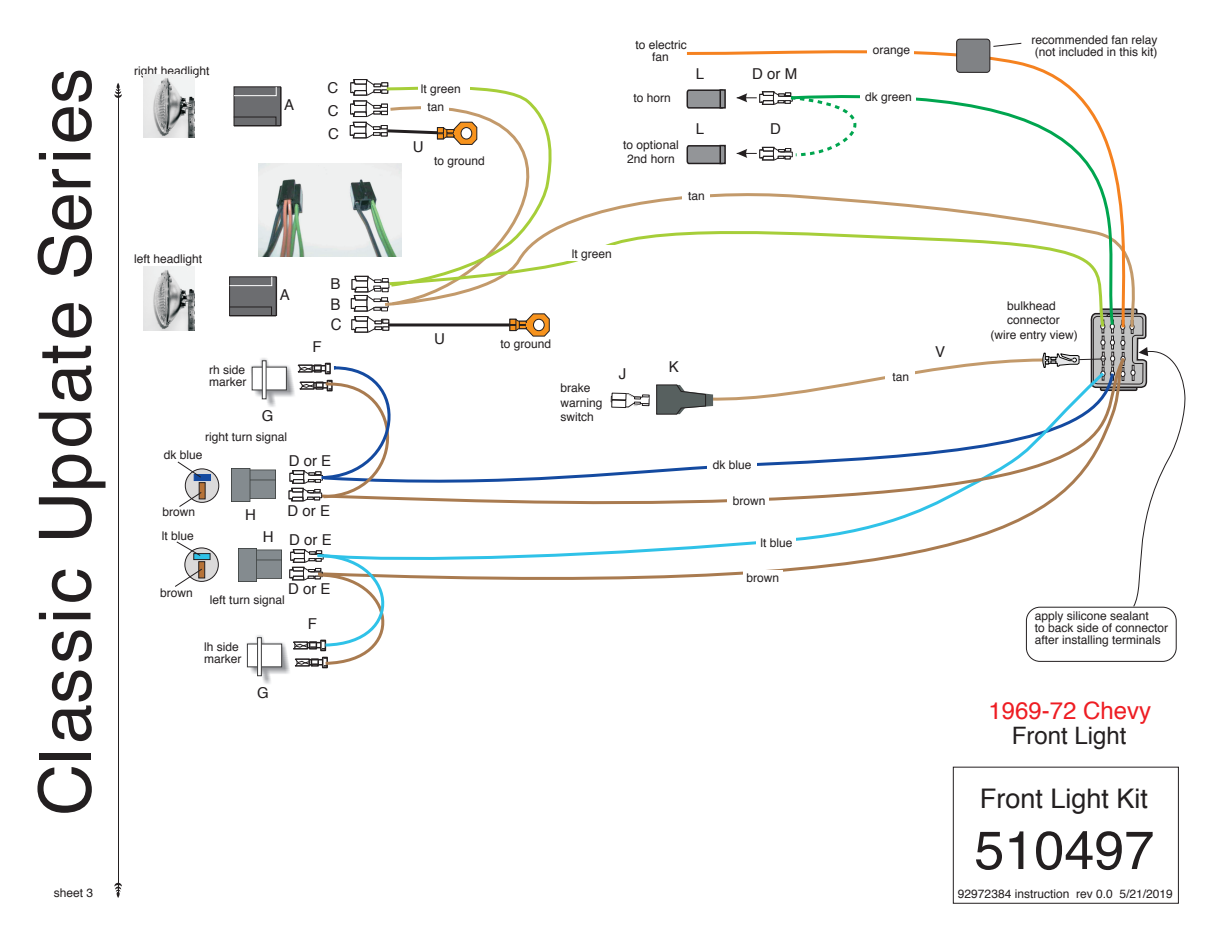
<style>
.page{position:relative;width:1215px;height:945px;background:#fff}
.page>*{position:absolute;margin:0;border:0;box-sizing:border-box;transform-origin:0 0}
.t1{font:72px "Helvetica";letter-spacing:.055em;color:#231f20}
.t2{font:54px "Helvetica";color:#231f20}
.t3{font:27px "Helvetica";color:#231f20}
.t4{font:24px "Helvetica";color:#ee1d23}
.t5{font:24px "Helvetica";color:#231f20}
.t6{font:15.9px "Helvetica";color:#231f20;scale:.94 1}
.t7{font:15px/23.1px "Helvetica";color:#231f20;text-align:justify}
.t8{font:12px/12px "Helvetica";color:#231f20}
</style>
<div class="page">
<div style="left:350px;top:104px;width:16px;height:10px;background:#292526"></div>
<img style="left:143px;top:267px;width:52px;height:63px">
<div style="left:234px;top:87px;width:47px;height:39px;background:#6c6d70;border:1px solid #231f20"></div>
<div style="left:229px;top:277px;width:47px;height:39px;background:#6c6d70;border:1px solid #231f20"></div>
<svg style="left:234px;top:87px;width:43px;height:9px"></svg>
<svg style="left:229px;top:277px;width:43px;height:9px"></svg>
<svg style="left:233px;top:117px;width:43px;height:9px"></svg>
<svg style="left:229px;top:307px;width:43px;height:9px"></svg>
<hr style="left:234px;top:126px;width:46px;height:1px;background:#231f20">
<hr style="left:230px;top:316px;width:46px;height:1px;background:#231f20">
<hr style="left:281px;top:87px;width:1px;height:39px;background:#231f20">
<hr style="left:276px;top:277px;width:1px;height:39px;background:#231f20">
<svg style="left:686px;top:45px;width:379px;height:153px"></svg>
<svg style="left:788px;top:82px;width:350px;height:230px"></svg>
<svg style="left:556px;top:217px;width:577px;height:95px"></svg>
<div style="left:682px;top:188px;width:28px;height:16px;background:#fff"></div>
<div style="left:565px;top:245px;width:51px;height:16px;background:#fff"></div>
<div style="left:860px;top:91px;width:56px;height:16px;background:#fff"></div>
<div style="left:867px;top:44px;width:47px;height:15px;background:#fff"></div>
<div style="left:688px;top:77px;width:36px;height:31px;background:#fff"></div>
<svg style="left:686px;top:89px;width:34px;height:20px"></svg>
<svg style="left:720px;top:89px;width:6px;height:20px"></svg>
<div style="left:957px;top:39px;width:33px;height:33px;background:#808285;border-radius:3px"></div>
<div style="left:956px;top:39px;width:34px;height:34px;border:1px solid #231f20;border-radius:3px"></div>
<svg style="left:114px;top:83px;width:8px;height:15px"></svg>
<hr style="left:118px;top:86px;width:1px;height:809px;background:#231f20">
<svg style="left:114px;top:883px;width:8px;height:15px"></svg>
<div style="left:688px;top:133px;width:36px;height:30px;background:#fff"></div>
<svg style="left:686px;top:144px;width:39px;height:21px"></svg>
<svg style="left:720px;top:145px;width:6px;height:19px"></svg>
<svg style="left:993px;top:43px;width:29px;height:4px"></svg>
<img style="left:143px;top:74px;width:52px;height:64px">
<img style="left:258px;top:163px;width:93px;height:93px">
<svg style="left:325px;top:362px;width:331px;height:218px"></svg>
<div style="left:1026px;top:607px;width:150px;height:55px;border:1px solid #231f20;border-radius:14px"></div>
<div style="left:289px;top:570px;width:15px;height:8px;background:#413d3e"></div>
<img style="left:232px;top:469px;width:43px;height:33px">
<img style="left:238px;top:549px;width:44px;height:33px">
<div style="left:185px;top:469px;width:34px;height:33px;background:#dbdada;border-radius:50%"></div>
<div style="left:185px;top:469px;width:34px;height:34px;border:1px solid #231f20;border-radius:50%"></div>
<svg style="left:185px;top:548px;width:33px;height:33px"></svg>
<div style="left:184px;top:548px;width:35px;height:34px;border:1px solid #231f20;border-radius:50%"></div>
<div style="left:194px;top:474px;width:17px;height:7px;background:#144aa0"></div>
<div style="left:194px;top:553px;width:16px;height:7px;background:#2fc2e8;border:1px solid #231f20"></div>
<svg style="left:199px;top:482px;width:6px;height:17px"></svg>
<svg style="left:199px;top:562px;width:6px;height:16px"></svg>
<svg style="left:177px;top:462px;width:24px;height:16px"></svg>
<svg style="left:179px;top:492px;width:23px;height:15px"></svg>
<svg style="left:176px;top:541px;width:25px;height:15px"></svg>
<svg style="left:175px;top:569px;width:27px;height:18px"></svg>
<img style="left:246px;top:635px;width:44px;height:49px">
<div style="left:247px;top:644px;width:35px;height:23px;background:#fff;border:1px solid #3e3e3f"></div>
<svg style="left:257px;top:638px;width:5px;height:38px"></svg>
<img style="left:251px;top:358px;width:38px;height:49px">
<div style="left:252px;top:367px;width:35px;height:23px;background:#fff"></div>
<svg style="left:262px;top:361px;width:4px;height:38px"></svg>
<svg style="left:289px;top:363px;width:125px;height:139px"></svg>
<svg style="left:290px;top:549px;width:118px;height:118px"></svg>
<div style="left:953px;top:767px;width:226px;height:136px;border:1px solid #231f20"></div>
<svg style="left:611px;top:393px;width:39px;height:15px"></svg>
<svg style="left:656px;top:312px;width:530px;height:295px"></svg>
<svg style="left:737px;top:91px;width:163px;height:70px"></svg>
<svg style="left:351px;top:79px;width:205px;height:258px"></svg>
<h1 class="t1" style="left:10px;top:816px;width:749px;rotate:-90deg">Classic Update Series</h1>
<p class="t8" style="left:134px;top:65px;width:77px">right headlight</p>
<p class="t7" style="left:284px;top:94px;width:12px">A</p>
<p class="t7" style="left:327px;top:76px;width:13px">C C C</p>
<p class="t8" style="left:134px;top:253px;width:70px">left headlight</p>
<p class="t7" style="left:280px;top:283px;width:12px">A</p>
<p class="t8" style="left:209px;top:364px;width:39px">rh side marker</p>
<p class="t7" style="left:262px;top:405px;width:13px">G</p>
<p class="t8" style="left:205px;top:432px;width:84px">right turn signal</p>
<p class="t7" style="left:312px;top:336px;width:11px">F</p>
<p class="t7" style="left:331px;top:272px;width:12px">B</p>
<h3 class="t6" style="left:331px;top:292px;width:12px">B</h3>
<h3 class="t6" style="left:331px;top:313px;width:13px">C</h3>
<p class="t8" style="left:164px;top:449px;width:40px">dk blue</p>
<p class="t7" style="left:289px;top:450px;width:44px">D or E</p>
<p class="t8" style="left:163px;top:506px;width:34px">brown</p>
<p class="t7" style="left:245px;top:503px;width:12px">H</p>
<p class="t7" style="left:288px;top:499px;width:44px">D or E</p>
<p class="t8" style="left:162px;top:530px;width:34px">lt blue</p>
<p class="t7" style="left:263px;top:525px;width:12px">H</p>
<p class="t7" style="left:289px;top:529px;width:44px">D or E</p>
<p class="t8" style="left:160px;top:587px;width:34px">brown</p>
<p class="t7" style="left:288px;top:578px;width:44px">D or E</p>
<p class="t8" style="left:210px;top:594px;width:76px">left turn signal</p>
<p class="t7" style="left:308px;top:613px;width:11px">F</p>
<p class="t8" style="left:204px;top:641px;width:39px">lh side marker</p>
<p class="t7" style="left:257px;top:682px;width:13px">G</p>
<p class="t8" style="left:54px;top:887px;width:41px">sheet 3</p>
<p class="t8" style="left:421px;top:83px;width:42px">lt green</p>
<p class="t8" style="left:427px;top:101px;width:18px">tan</p>
<p class="t7" style="left:413px;top:135px;width:12px">U</p>
<p class="t8" style="left:434px;top:155px;width:52px">to ground</p>
<p class="t8" style="left:635px;top:39px;width:53px;text-align:center">to electric fan</p>
<p class="t8" style="left:1031px;top:34px;width:128px">recommended fan relay (not included in this kit)</p>
<p class="t8" style="left:873px;top:44px;width:39px">orange</p>
<p class="t8" style="left:634px;top:92px;width:39px">to horn</p>
<p class="t8" style="left:623px;top:138px;width:57px;line-height:14.4px;text-align:center">to optional<br>2nd horn</p>
<p class="t7" style="left:696px;top:62px;width:10px">L</p>
<p class="t7" style="left:752px;top:62px;width:47px">D or M</p>
<p class="t7" style="left:696px;top:118px;width:10px">L</p>
<p class="t7" style="left:770px;top:118px;width:12px">D</p>
<p class="t8" style="left:688px;top:190px;width:18px">tan</p>
<p class="t8" style="left:865px;top:91px;width:48px">dk green</p>
<p class="t7" style="left:434px;top:327px;width:12px">U</p>
<p class="t8" style="left:572px;top:248px;width:42px">lt green</p>
<p class="t8" style="left:500px;top:338px;width:52px">to ground</p>
<p class="t8" style="left:560px;top:381px;width:44px;line-height:14.4px">brake warning switch</p>
<p class="t7" style="left:619px;top:363px;width:9px">J</p>
<p class="t7" style="left:669px;top:356px;width:12px">K</p>
<p class="t8" style="left:713px;top:459px;width:40px">dk blue</p>
<p class="t8" style="left:733px;top:495px;width:34px">brown</p>
<p class="t8" style="left:760px;top:537px;width:34px">lt blue</p>
<p class="t8" style="left:746px;top:572px;width:34px">brown</p>
<p class="t8" style="left:893px;top:371px;width:18px">tan</p>
<p class="t7" style="left:935px;top:341px;width:12px">V</p>
<p class="t8" style="left:991px;top:299px;width:89px;line-height:14.4px;text-align:center">bulkhead connector<br>(wire entry view)</p>
<p class="t8" style="left:1035px;top:611px;width:135px">apply silicone sealant<br>to back side of connector after installing terminals</p>
<h3 class="t4" style="left:989px;top:692px;width:164px">1969-72 Chevy</h3>
<h3 class="t5" style="left:1012px;top:717px;width:116px">Front Light</h3>
<h3 class="t3" style="left:980px;top:778px;width:170px">Front Light Kit</h3>
<h2 class="t2" style="left:974px;top:808px;width:182px">510497</h2>
<p class="t8" style="left:958px;top:889px;width:216px">92972384 instruction rev 0.0 5/21/2019</p>
</div>
